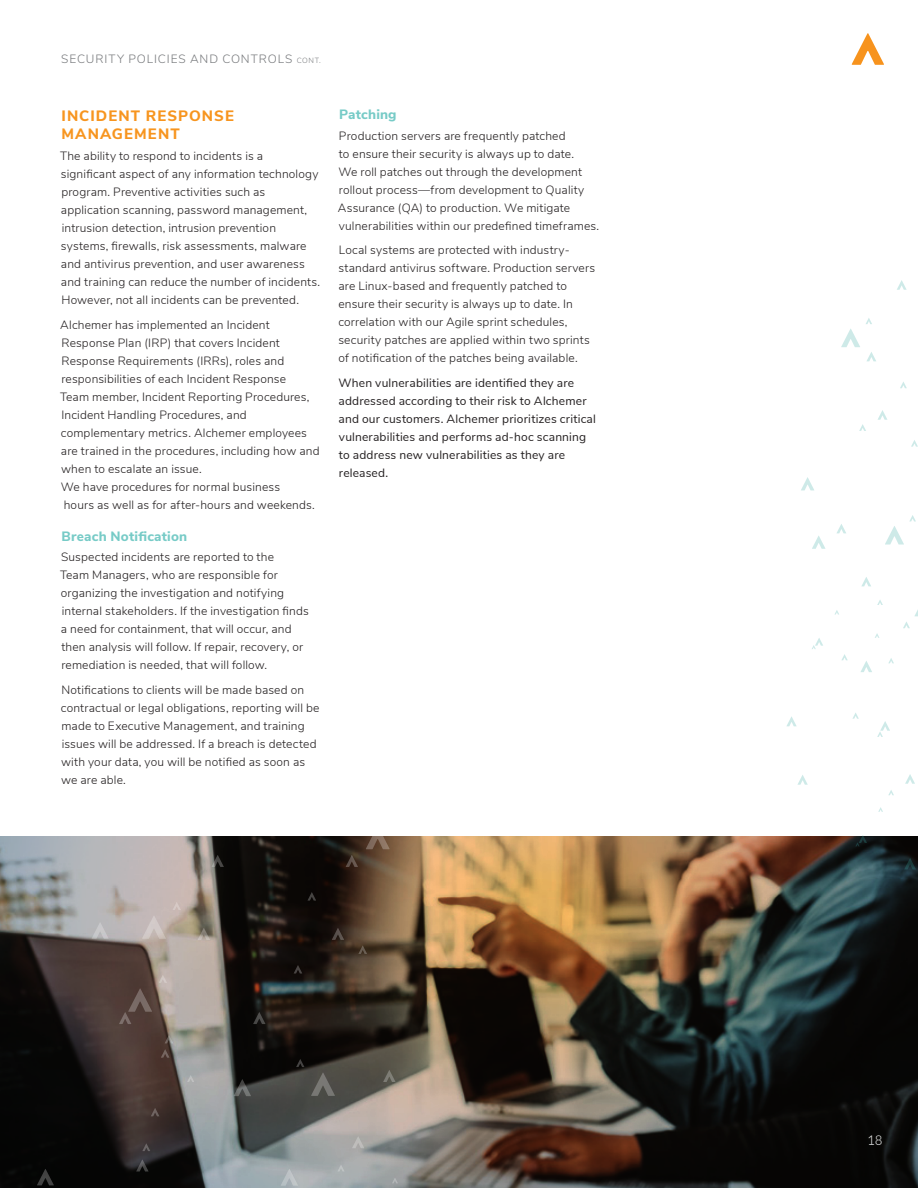
<style>
.page{position:relative;width:918px;height:1188px;background:#fff}
.page>*{position:absolute;margin:0;border:0;box-sizing:border-box;transform-origin:0 0}
._3__List_Heading{font:800 15px/18px "Nunito Sans";letter-spacing:.07em;color:#f7951f}
.t1{font:800 13.5px "Nunito Sans";letter-spacing:.015em;color:#77cbc7}
.t2{font:13.5px "Lato";color:#fff}
.body{font:300 12px/18px "Nunito Sans";letter-spacing:.015em;color:#231f20}
.body-2{font:12px/18px "Nunito Sans";letter-spacing:.015em;color:#231f20}
.subhead_blue_large{font:300 12px "Nunito Sans";letter-spacing:.075em;color:#76787b}
.s1{font-size:7.5px}
</style>
<div class="page">
<svg style="left:852px;top:33px;width:32px;height:32px"></svg>
<img style="left:0;top:836px;width:918px;height:352px">
<svg style="left:234px;top:1079px;width:17px;height:17px"></svg>
<svg style="left:142px;top:1143px;width:8px;height:8px"></svg>
<svg style="left:92px;top:922px;width:17px;height:17px"></svg>
<svg style="left:358px;top:945px;width:9px;height:9px"></svg>
<svg style="left:366px;top:836px;width:24px;height:13px"></svg>
<svg style="left:383px;top:1070px;width:12px;height:12px"></svg>
<svg style="left:187px;top:1075px;width:7px;height:7px"></svg>
<svg style="left:352px;top:1136px;width:12px;height:12px"></svg>
<svg style="left:392px;top:1178px;width:6px;height:5px"></svg>
<svg style="left:37px;top:1169px;width:17px;height:16px"></svg>
<svg style="left:253px;top:1012px;width:12px;height:12px"></svg>
<svg style="left:296px;top:1059px;width:8px;height:8px"></svg>
<svg style="left:161px;top:1049px;width:8px;height:9px"></svg>
<svg style="left:311px;top:1073px;width:24px;height:23px"></svg>
<svg style="left:198px;top:928px;width:12px;height:12px"></svg>
<svg style="left:159px;top:975px;width:8px;height:8px"></svg>
<svg style="left:332px;top:928px;width:12px;height:12px"></svg>
<svg style="left:294px;top:965px;width:8px;height:9px"></svg>
<svg style="left:151px;top:1108px;width:8px;height:8px"></svg>
<svg style="left:119px;top:988px;width:33px;height:36px"></svg>
<svg style="left:281px;top:1169px;width:17px;height:17px"></svg>
<svg style="left:212px;top:855px;width:12px;height:12px"></svg>
<svg style="left:173px;top:902px;width:8px;height:8px"></svg>
<svg style="left:346px;top:855px;width:12px;height:12px"></svg>
<svg style="left:308px;top:892px;width:8px;height:9px"></svg>
<svg style="left:165px;top:1035px;width:8px;height:8px"></svg>
<svg style="left:142px;top:915px;width:24px;height:24px"></svg>
<svg style="left:136px;top:1159px;width:13px;height:13px"></svg>
<svg style="left:337px;top:1165px;width:8px;height:7px"></svg>
<svg style="left:897px;top:280px;width:10px;height:10px"></svg>
<svg style="left:866px;top:318px;width:6px;height:6px"></svg>
<svg style="left:860px;top:661px;width:12px;height:11px"></svg>
<svg style="left:812px;top:638px;width:11px;height:11px"></svg>
<svg style="left:859px;top:424px;width:7px;height:7px"></svg>
<svg style="left:841px;top:329px;width:19px;height:18px"></svg>
<svg style="left:837px;top:524px;width:9px;height:9px"></svg>
<svg style="left:861px;top:577px;width:10px;height:9px"></svg>
<svg style="left:835px;top:610px;width:4px;height:5px"></svg>
<svg style="left:875px;top:633px;width:4px;height:5px"></svg>
<svg style="left:904px;top:858px;width:12px;height:11px"></svg>
<svg style="left:855px;top:835px;width:12px;height:11px"></svg>
<svg style="left:885px;top:515px;width:31px;height:30px"></svg>
<svg style="left:905px;top:774px;width:10px;height:10px"></svg>
<svg style="left:878px;top:807px;width:5px;height:5px"></svg>
<svg style="left:852px;top:713px;width:7px;height:6px"></svg>
<svg style="left:812px;top:536px;width:14px;height:13px"></svg>
<svg style="left:878px;top:410px;width:9px;height:10px"></svg>
<svg style="left:911px;top:440px;width:7px;height:7px"></svg>
<svg style="left:888px;top:658px;width:6px;height:5px"></svg>
<svg style="left:888px;top:790px;width:6px;height:5px"></svg>
<svg style="left:798px;top:775px;width:10px;height:10px"></svg>
<svg style="left:903px;top:610px;width:15px;height:18px"></svg>
<svg style="left:841px;top:654px;width:7px;height:6px"></svg>
<svg style="left:801px;top:477px;width:13px;height:13px"></svg>
<svg style="left:867px;top:352px;width:9px;height:9px"></svg>
<svg style="left:900px;top:382px;width:7px;height:6px"></svg>
<svg style="left:877px;top:600px;width:6px;height:5px"></svg>
<svg style="left:877px;top:721px;width:13px;height:16px"></svg>
<svg style="left:787px;top:716px;width:10px;height:10px"></svg>
<p class="subhead_blue_large" style="left:61px;top:50px;width:261px">SECURITY POLICIES AND CONTROLS <span class="s1">CONT.</span></p>
<p class="_3__List_Heading" style="left:61px;top:106px;width:174px">INCIDENT RESPONSE<br>MANAGEMENT</p>
<p class="body" style="left:60px;top:147px;width:262px">The ability to respond to incidents is a significant aspect of any information technology program. Preventive activities such as application scanning, password management, intrusion detection, intrusion prevention systems, firewalls, risk assessments, malware and antivirus prevention, and user awareness and training can reduce the number of incidents.<br>However, not all incidents can be prevented.</p>
<p class="body" style="left:60px;top:315px;width:211px">Alchemer has implemented an Incident</p>
<p class="body" style="left:61px;top:333px;width:220px">Response Plan (IRP) that covers Incident</p>
<p class="body" style="left:61px;top:351px;width:224px">Response Requirements (IRRs), roles and</p>
<p class="body" style="left:61px;top:369px;width:226px">responsibilities of each Incident Response</p>
<p class="body" style="left:60px;top:387px;width:251px">Team member, Incident Reporting Procedures,</p>
<p class="body" style="left:61px;top:405px;width:187px">Incident Handling Procedures, and</p>
<p class="body" style="left:61px;top:423px;width:248px">complementary metrics. Alchemer employees</p>
<p class="body" style="left:61px;top:441px;width:260px">are trained in the procedures, including how and</p>
<p class="body" style="left:61px;top:459px;width:142px">when to escalate an issue.</p>
<p class="body" style="left:61px;top:477px;width:221px">We have procedures for normal business</p>
<p class="body" style="left:64px;top:495px;width:253px">hours as well as for after-hours and weekends.</p>
<h3 class="t1" style="left:62px;top:526px;width:127px">Breach Notification</h3>
<p class="body" style="left:60px;top:547px;width:250px">Suspected incidents are reported to the<br>Team Managers, who are responsible for organizing the investigation and notifying internal stakeholders. If the investigation finds a need for containment, that will occur, and then analysis will follow. If repair, recovery, or remediation is needed, that will follow.</p>
<p class="body" style="left:61px;top:680px;width:260px">Notifications to clients will be made based on contractual or legal obligations, reporting will be made to Executive Management, and training issues will be addressed. If a breach is detected with your data, you will be notified as soon as we are able.</p>
<h3 class="t1" style="left:339px;top:105px;width:59px">Patching</h3>
<p class="body" style="left:338px;top:126px;width:263px">Production servers are frequently patched<br>to ensure their security is always up to date.<br>We roll patches out through the development rollout process—from development to Quality Assurance (QA) to production. We mitigate vulnerabilities within our predefined timeframes.</p>
<p class="body" style="left:338px;top:240px;width:258px">Local systems are protected with industry&shy;standard antivirus software. Production servers are Linux-based and frequently patched to ensure their security is always up to date. In correlation with our Agile sprint schedules, security patches are applied within two sprints of notification of the patches being available.</p>
<p class="body-2" style="left:338px;top:373px;width:259px">When vulnerabilities are identified they are addressed according to their risk to Alchemer and our customers. Alchemer prioritizes critical vulnerabilities and performs ad-hoc scanning to address new vulnerabilities as they are released.</p>
<p class="t2" style="left:867px;top:1132px;width:17px">18</p>
</div>
